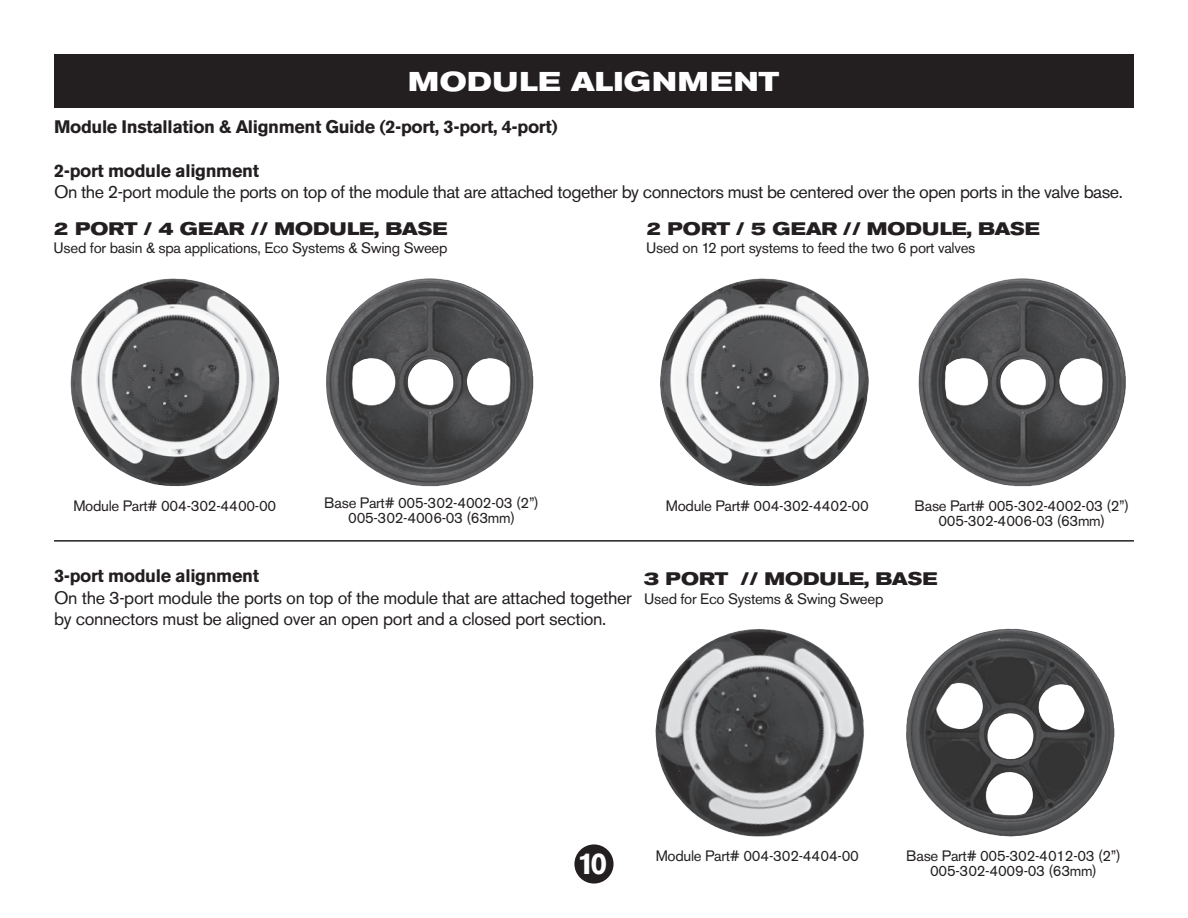
<style>
.page{position:relative;width:1188px;height:918px;background:#fff}
.page>*{position:absolute;margin:0;border:0;box-sizing:border-box;transform-origin:0 0}
.t1{font:700 30px "Akzidenz Grotesk BE";color:#fff}
.t2{font:700 expanded 27px "Akzidenz Grotesk BE";letter-spacing:.02em;color:#fff}
.t3{font:18px/21.6px "Akzidenz Grotesk BE";letter-spacing:-.02em;color:#231f20}
.t4{font:700 18px "Akzidenz Grotesk BE";letter-spacing:-.02em;color:#231f20}
.t5{font:700 expanded 18px "Akzidenz Grotesk BE";color:#231f20}
.t6{font:15px/15px "Akzidenz Grotesk BE";letter-spacing:-.02em;color:#231f20;text-align:center}
</style>
<div class="page">
<div style="left:574px;top:844px;width:40px;height:40px;background:#231f20;border-radius:50%"></div>
<hr style="left:54px;top:540px;width:1080px;height:2px;background:#231f20">
<div style="left:54px;top:54px;width:1080px;height:54px;background:#231f20"></div>
<img style="left:70px;top:278px;width:209px;height:208px">
<img style="left:326px;top:278px;width:207px;height:208px">
<img style="left:660px;top:278px;width:209px;height:208px">
<img style="left:918px;top:278px;width:208px;height:208px">
<img style="left:906px;top:629px;width:209px;height:208px">
<img style="left:656px;top:629px;width:208px;height:208px">
<h2 class="t2" style="left:408px;top:66px;width:373px">MODULE ALIGNMENT</h2>
<p class="t4" style="left:54px;top:117px;width:505px">Module Installation &amp; Alignment Guide (2-port, 3-port, 4-port)</p>
<p class="t4" style="left:54px;top:160px;width:207px">2-port module alignment</p>
<p class="t3" style="left:54px;top:181px;width:1070px">On the 2-port module the ports on top of the module that are attached together by connectors must be centered over the open ports in the valve base.</p>
<p class="t5" style="left:54px;top:218px;width:395px">2 PORT / 4 GEAR // MODULE, BASE</p>
<p class="t6" style="left:54px;top:241px;width:395px">Used for basin &amp; spa applications, Eco Systems &amp; Swing Sweep</p>
<p class="t5" style="left:646px;top:218px;width:395px">2 PORT / 5 GEAR // MODULE, BASE</p>
<p class="t6" style="left:646px;top:241px;width:331px">Used on 12 port systems to feed the two 6 port valves</p>
<p class="t6" style="left:73px;top:498px;width:204px">Module Part# 004-302-4400-00</p>
<p class="t6" style="left:324px;top:496px;width:216px">Base Part# 005-302-4002-03 (2”)<br>005-302-4006-03 (63mm)</p>
<p class="t6" style="left:666px;top:499px;width:204px">Module Part# 004-302-4402-00</p>
<p class="t6" style="left:914px;top:499px;width:216px">Base Part# 005-302-4002-03 (2”)<br>005-302-4006-03 (63mm)</p>
<p class="t4" style="left:54px;top:565px;width:207px">3-port module alignment</p>
<p class="t3" style="left:54px;top:587px;width:579px">On the 3-port module the ports on top of the module that are attached together by connectors must be aligned over an open port and a closed port section.</p>
<p class="t5" style="left:644px;top:568px;width:295px">3 PORT // MODULE, BASE</p>
<p class="t6" style="left:644px;top:591px;width:241px">Used for Eco Systems &amp; Swing Sweep</p>
<h1 class="t1" style="left:577px;top:846px;width:32px">10</h1>
<p class="t6" style="left:656px;top:849px;width:205px">Module Part# 004-302-4404-00</p>
<p class="t6" style="left:906px;top:849px;width:216px">Base Part# 005-302-4012-03 (2”)<br>005-302-4009-03 (63mm)</p>
</div>
